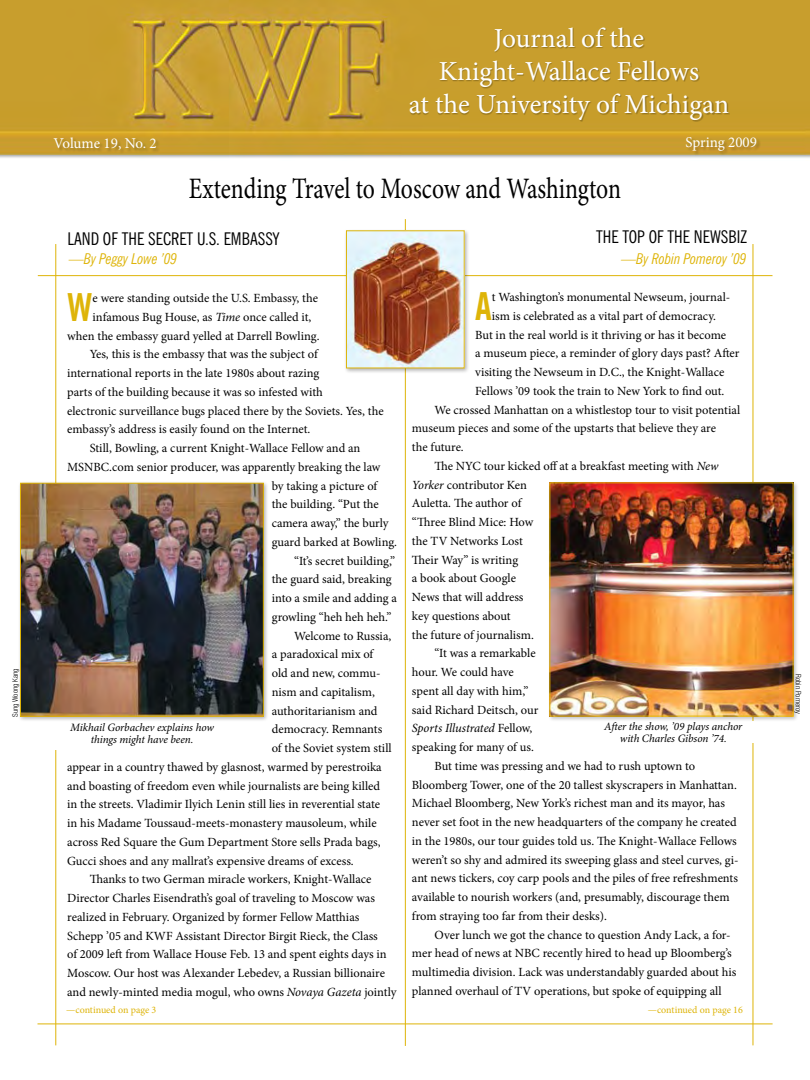
<style>
.page{position:relative;width:810px;height:1080px;background:#fff}
.page>*{position:absolute;margin:0;border:0;box-sizing:border-box;transform-origin:0 0}
.t1{font:700 condensed 38.12px "News Gothic BT";color:#deb408}
.t2{font:29.75px "Minion Pro";letter-spacing:-.005em;color:#000;scale:.8 1}
.t3{font:27.5px/33px "Minion Pro";color:#fff;text-align:center}
.t4{font:condensed 17.5px "News Gothic BT";color:#000}
.t5{font:italic condensed 15px "News Gothic BT";color:#deb408}
.t6{font:15px "Minion Pro";letter-spacing:-.005em;color:#fff}
.t7{font:12.5px "Minion Pro";color:#000}
.t8{font:italic 12.5px "Minion Pro";letter-spacing:-.01em;color:#000}
.t9{font:italic 11.25px/12.5px "Minion Pro";letter-spacing:-.005em;color:#000;text-align:center}
.t10{font:10px "Minion Pro";color:#deb408}
.t11{font:300 condensed 7.5px "Helvetica Neue";color:#000}
.s1{font-style:italic}
.s2{font-style:normal}
</style>
<div class="page">
<hr style="left:753px;top:244px;width:1px;height:801px;background:#deb408">
<div style="left:551px;top:721px;width:244px;height:22px;background:#fff"></div>
<hr style="left:56px;top:244px;width:1px;height:801px;background:#deb408">
<hr style="left:405px;top:219px;width:1px;height:827px;background:#deb408">
<hr style="left:38px;top:275px;width:735px;height:1px;background:#deb408">
<img style="left:0;top:0;width:810px;height:158px">
<div style="left:54px;top:137px;width:107px;height:17px;background:#000;opacity:.25"></div>
<div style="left:686px;top:137px;width:75px;height:19px;background:#000;opacity:.25"></div>
<hr style="left:38px;top:1024px;width:735px;height:1px;background:#deb408">
<div style="left:410px;top:28px;width:320px;height:94px;background:#000;opacity:.25"></div>
<div style="left:547px;top:480px;width:252px;height:242px;background:#000;opacity:.25"></div>
<img style="left:552px;top:485px;width:239px;height:229px">
<div style="left:550px;top:483px;width:243px;height:233px;border:1px solid #deb408"></div>
<div style="left:21px;top:716px;width:242px;height:34px;background:#fff"></div>
<div style="left:344px;top:228px;width:126px;height:146px;background:#000;opacity:.3"></div>
<img style="left:348px;top:233px;width:114px;height:133px">
<div style="left:18px;top:481px;width:251px;height:241px;background:#000;opacity:.3"></div>
<img style="left:22px;top:485px;width:240px;height:229px">
<div style="left:20px;top:483px;width:244px;height:233px;border:1px solid #deb408"></div>
<p class="t11" style="left:11px;top:717px;width:50px;rotate:-90deg">Sung Woong Kang</p>
<h3 class="t3" style="left:409px;top:22px;width:322px">Journal of the<br>Knight-Wallace Fellows<br>at the University of Michigan</h3>
<p class="t6" style="left:53px;top:133px;width:105px">Volume 19, No. 2</p>
<p class="t6" style="left:685px;top:133px;width:73px">Spring 2009</p>
<h2 class="t2" style="left:189px;top:168px;width:542px">Extending Travel to Moscow and Washington</h2>
<h3 class="t4" style="left:68px;top:228px;width:214px">LAND OF THE SECRET U.S. EMBASSY</h3>
<p class="t5" style="left:69px;top:249px;width:110px">—By Peggy Lowe ’09</p>
<h3 class="t4" style="left:596px;top:226px;width:152px">THE TOP OF THE NEWSBIZ</h3>
<p class="t5" style="left:621px;top:249px;width:126px">—By Robin Pomeroy ’09</p>
<h1 class="t1" style="left:67px;top:284px;width:27px">W</h1>
<p class="t7" style="left:93px;top:290px;width:227px">e were standing outside the U.S. Embassy, the</p>
<p class="t7" style="left:93px;top:308px;width:220px">infamous Bug House, as <span class="s1">Time</span> once called it,</p>
<p class="t7" style="left:67px;top:327px;width:254px">when the embassy guard yelled at Darrell Bowling.</p>
<p class="t7" style="left:90px;top:346px;width:230px">Yes, this is the embassy that was the subject of</p>
<p class="t7" style="left:67px;top:365px;width:254px">international reports in the late 1980s about razing</p>
<p class="t7" style="left:67px;top:383px;width:257px">parts of the building because it was so infested with</p>
<p class="t7" style="left:67px;top:402px;width:318px">electronic surveillance bugs placed there by the Soviets. Yes, the</p>
<p class="t7" style="left:67px;top:421px;width:245px">embassy’s address is easily found on the Internet.</p>
<p class="t7" style="left:90px;top:440px;width:272px">Still, Bowling, a current Knight-Wallace Fellow and an</p>
<p class="t7" style="left:67px;top:458px;width:315px">MSNBC.com senior producer, was apparently breaking the law</p>
<p class="t7" style="left:272px;top:477px;width:107px">by taking a picture of</p>
<p class="t7" style="left:272px;top:496px;width:109px">the building. “Put the</p>
<p class="t7" style="left:272px;top:515px;width:118px">camera away,” the burly</p>
<p class="t7" style="left:272px;top:533px;width:127px">guard barked at Bowling.</p>
<p class="t7" style="left:294px;top:552px;width:102px">“It’s secret building,”</p>
<p class="t7" style="left:272px;top:571px;width:121px">the guard said, breaking</p>
<p class="t7" style="left:272px;top:590px;width:127px">into a smile and adding a</p>
<p class="t7" style="left:272px;top:608px;width:121px">growling “heh heh heh.”</p>
<p class="t7" style="left:294px;top:627px;width:99px">Welcome to Russia,</p>
<p class="t7" style="left:272px;top:646px;width:103px">a paradoxical mix of</p>
<p class="t7" style="left:272px;top:665px;width:110px">old and new, commu-</p>
<p class="t7" style="left:272px;top:683px;width:105px">nism and capitalism,</p>
<p class="t7" style="left:272px;top:702px;width:107px">authoritarianism and</p>
<p class="t7" style="left:272px;top:721px;width:112px">democracy. Remnants</p>
<p class="t7" style="left:272px;top:740px;width:122px">of the Soviet system still</p>
<p class="t7" style="left:67px;top:758px;width:316px">appear in a country thawed by glasnost, warmed by perestroika</p>
<p class="t7" style="left:67px;top:777px;width:314px">and boasting of freedom even while journalists are being killed</p>
<p class="t7" style="left:67px;top:796px;width:314px">in the streets. Vladimir Ilyich Lenin still lies in reverential state</p>
<p class="t7" style="left:67px;top:815px;width:311px">in his Madame Toussaud-meets-monastery mausoleum, while</p>
<p class="t7" style="left:67px;top:833px;width:315px">across Red Square the Gum Department Store sells Prada bags,</p>
<p class="t7" style="left:67px;top:852px;width:288px">Gucci shoes and any mallrat’s expensive dreams of excess.</p>
<p class="t7" style="left:90px;top:871px;width:283px">Thanks to two German miracle workers, Knight-Wallace</p>
<p class="t7" style="left:67px;top:890px;width:309px">Director Charles Eisendrath’s goal of traveling to Moscow was</p>
<p class="t7" style="left:67px;top:908px;width:294px">realized in February. Organized by former Fellow Matthias</p>
<p class="t7" style="left:67px;top:927px;width:312px">Schepp ’05 and KWF Assistant Director Birgit Rieck, the Class</p>
<p class="t7" style="left:67px;top:946px;width:321px">of 2009 left from Wallace House Feb. 13 and spent eights days in</p>
<p class="t7" style="left:67px;top:965px;width:319px">Moscow. Our host was Alexander Lebedev, a Russian billionaire</p>
<p class="t7" style="left:67px;top:983px;width:331px">and newly-minted media mogul, who owns <span class="s1">Novaya Gazeta</span> jointly</p>
<p class="t9" style="left:70px;top:721px;width:145px">Mikhail Gorbachev explains how things might have been.</p>
<h1 class="t1" style="left:475px;top:283px;width:18px">A</h1>
<p class="t7" style="left:492px;top:289px;width:240px">t Washington’s monumental Newseum, journal-</p>
<p class="t7" style="left:492px;top:308px;width:226px">ism is celebrated as a vital part of democracy.</p>
<p class="t7" style="left:475px;top:326px;width:253px">But in the real world is it thriving or has it become</p>
<p class="t7" style="left:475px;top:345px;width:266px">a museum piece, a reminder of glory days past? After</p>
<p class="t7" style="left:475px;top:364px;width:251px">visiting the Newseum in D.C., the Knight-Wallace</p>
<p class="t7" style="left:475px;top:383px;width:251px">Fellows ’09 took the train to New York to find out.</p>
<p class="t7" style="left:434px;top:401px;width:307px">We crossed Manhattan on a whistlestop tour to visit potential</p>
<p class="t7" style="left:412px;top:420px;width:306px">museum pieces and some of the upstarts that believe they are</p>
<p class="t7" style="left:412px;top:439px;width:53px">the future.</p>
<p class="t7" style="left:434px;top:458px;width:286px">The NYC tour kicked off at a breakfast meeting with <span class="s1">New</span></p>
<p class="t7" style="left:412px;top:476px;width:117px"><span class="s1">Yorker</span> contributor Ken</p>
<p class="t7" style="left:412px;top:495px;width:111px">Auletta. The author of</p>
<p class="t7" style="left:412px;top:514px;width:123px">“Three Blind Mice: How</p>
<p class="t7" style="left:412px;top:533px;width:112px">the TV Networks Lost</p>
<p class="t7" style="left:412px;top:551px;width:108px">Their Way” is writing</p>
<p class="t7" style="left:412px;top:570px;width:106px">a book about Google</p>
<p class="t7" style="left:412px;top:589px;width:113px">News that will address</p>
<p class="t7" style="left:412px;top:608px;width:100px">key questions about</p>
<p class="t7" style="left:412px;top:626px;width:123px">the future of journalism.</p>
<p class="t7" style="left:434px;top:645px;width:103px">“It was a remarkable</p>
<p class="t7" style="left:412px;top:664px;width:103px">hour. We could have</p>
<p class="t7" style="left:412px;top:683px;width:118px">spent all day with him,”</p>
<p class="t7" style="left:412px;top:701px;width:128px">said Richard Deitsch, our</p>
<p class="t8" style="left:412px;top:720px;width:122px">Sports Illustrated <span class="s2">Fellow,</span></p>
<p class="t7" style="left:412px;top:739px;width:123px">speaking for many of us.</p>
<p class="t7" style="left:434px;top:758px;width:262px">But time was pressing and we had to rush uptown to</p>
<p class="t7" style="left:412px;top:776px;width:326px">Bloomberg Tower, one of the 20 tallest skyscrapers in Manhattan.</p>
<p class="t7" style="left:412px;top:795px;width:315px">Michael Bloomberg, New York’s richest man and its mayor, has</p>
<p class="t7" style="left:412px;top:814px;width:326px">never set foot in the new headquarters of the company he created</p>
<p class="t7" style="left:412px;top:833px;width:326px">in the 1980s, our tour guides told us. The Knight-Wallace Fellows</p>
<p class="t7" style="left:412px;top:851px;width:328px">weren’t so shy and admired its sweeping glass and steel curves, gi-</p>
<p class="t7" style="left:412px;top:870px;width:328px">ant news tickers, coy carp pools and the piles of free refreshments</p>
<p class="t7" style="left:412px;top:889px;width:319px">available to nourish workers (and, presumably, discourage them</p>
<p class="t7" style="left:412px;top:908px;width:197px">from straying too far from their desks).</p>
<p class="t7" style="left:434px;top:926px;width:298px">Over lunch we got the chance to question Andy Lack, a for-</p>
<p class="t7" style="left:412px;top:945px;width:321px">mer head of news at NBC recently hired to head up Bloomberg’s</p>
<p class="t7" style="left:412px;top:964px;width:326px">multimedia division. Lack was understandably guarded about his</p>
<p class="t7" style="left:412px;top:983px;width:311px">planned overhaul of TV operations, but spoke of equipping all</p>
<p class="t9" style="left:604px;top:720px;width:140px">After the show, ’09 plays anchor with Charles Gibson ’74.</p>
<p class="t10" style="left:66px;top:1003px;width:92px">—continued on page 3</p>
<p class="t10" style="left:648px;top:1003px;width:96px">—continued on page 16</p>
<p class="t11" style="left:803px;top:674px;width:41px;rotate:90deg">Robin Pomeroy</p>
</div>
